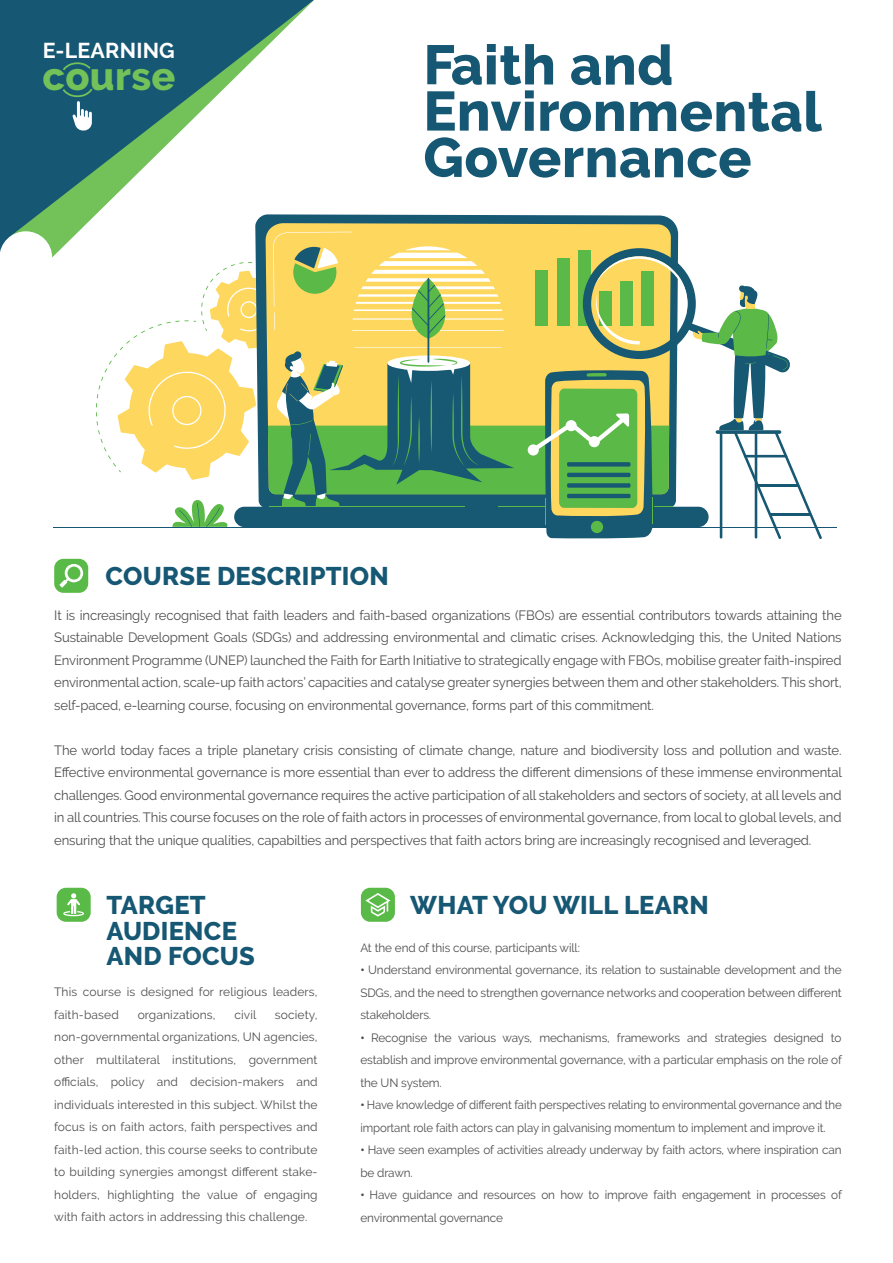
<style>
.page{position:relative;width:893px;height:1263px;background:#fff}
.page>*{position:absolute;margin:0;border:0;box-sizing:border-box;transform-origin:0 0}
.t1{font:800 55.35px/46.3px "Raleway";letter-spacing:.01em;color:#165773}
.t2{font:800 39.6px "Raleway";letter-spacing:.01em;color:#73c159}
.t3{font:800 25.5px/25.5px "Raleway";letter-spacing:.01em;color:#165773}
.t4{font:700 21.45px "Raleway";letter-spacing:.01em;color:#fff}
.t5{font:13.5px/22.5px "Raleway";letter-spacing:-.01em;color:#4e4e4e;text-align:justify}
.t6{font:12px/22.5px "Raleway";letter-spacing:-.01em;color:#4e4e4e;text-align:justify}
.t7{font:12px/22.5px "Raleway";letter-spacing:-.01em;color:#4e4e4e;scale:.95 1}
.t8{font:12px/22.5px "Raleway";letter-spacing:.01em;color:#4e4e4e}
.s1{font-weight:800}
</style>
<div class="page">
<hr style="left:53px;top:527px;width:784px;height:1px;background:#165773">
<div style="left:57px;top:888px;width:34px;height:34px;background:#5aba47;border-radius:9px"></div>
<svg style="left:63px;top:893px;width:21px;height:23px"></svg>
<div style="left:361px;top:888px;width:34px;height:34px;background:#5aba47;border-radius:9px"></div>
<svg style="left:365px;top:893px;width:25px;height:23px"></svg>
<div style="left:54px;top:559px;width:34px;height:34px;background:#5aba47;border-radius:9px"></div>
<svg style="left:59px;top:564px;width:24px;height:24px"></svg>
<svg style="left:340px;top:214px;width:338px;height:18px;background:#386f86"></svg>
<svg style="left:340px;top:223px;width:331px;height:9px;background:#e5c961"></svg>
<svg style="left:96px;top:232px;width:726px;height:307px"></svg>
<svg style="left:52px;top:214px;width:288px;height:60px"></svg>
<svg style="left:0;top:0;width:314px;height:257px"></svg>
<div style="left:0;top:231px;width:52px;height:53px;background:#fff;border-radius:50%"></div>
<svg style="left:61px;top:61px;width:33px;height:70px;background:#3a7384"></svg>
<h3 class="t4" style="left:43px;top:38px;width:133px">E-LEARNING</h3>
<h2 class="t2" style="left:43px;top:54px;width:134px">course</h2>
<h1 class="t1" style="left:423px;top:42px;width:400px">Faith and<br>Environmental<br>Governance</h1>
<h3 class="t3" style="left:106px;top:564px;width:285px">COURSE DESCRIPTION</h3>
<p class="t5" style="left:54px;top:604px;width:789px">It is increasingly recognised that faith leaders and faith-based organizations (FBOs) are essential contributors towards attaining the Sustainable Development Goals (SDGs) and addressing environmental and climatic crises. Acknowledging this, the United Nations Environment Programme (UNEP) launched the Faith for Earth Initiative to strategically engage with FBOs, mobilise greater faith-inspired environmental action, scale-up faith actors’ capacities and catalyse greater synergies between them and other stakeholders. This short, self-paced, e-learning course, focusing on environmental governance, forms part of this commitment.</p>
<p class="t5" style="left:54px;top:739px;width:789px">The world today faces a triple planetary crisis consisting of climate change, nature and biodiversity loss and pollution and waste.<br>Effective environmental governance is more essential than ever to address the different dimensions of these immense environmental challenges. Good environmental governance requires the active participation of all stakeholders and sectors of society, at all levels and in all countries. This course focuses on the role of faith actors in processes of environmental governance, from local to global levels, and ensuring that the unique qualities, capabilties and perspectives that faith actors bring are increasingly recognised and leveraged.</p>
<h3 class="t3" style="left:106px;top:893px;width:150px">TARGET<br>AUDIENCE<br>AND FOCUS</h3>
<p class="t8" style="left:54px;top:981px;width:265px">This course is designed for religious leaders, faith-based</p>
<p class="t6" style="left:54px;top:1003px;width:265px;text-indent:221px">society, non-governmental organizations, UN agencies, other multilateral institutions, government officials, policy and decision-makers and individuals interested in this subject. Whilst the focus is on faith actors, faith perspectives and faith-led action, this course seeks to contribute to building synergies amongst different stake&shy;holders, highlighting the value of engaging with faith actors in addressing this challenge.</p>
<p class="t8" style="left:138px;top:1003px;width:79px">organizations,</p>
<p class="t6" style="left:234px;top:1003px;width:23px">civil</p>
<h3 class="t3" style="left:410px;top:893px;width:300px">WHAT YOU WILL LEARN</h3>
<p class="t6" style="left:360px;top:936px;width:221px">At the end of this course, participants will:</p>
<p class="t6" style="left:360px;top:959px;width:483px"><span class="s1">•</span> Understand environmental governance, its relation to sustainable development and the SDGs, and the need to strengthen governance networks and cooperation between different stakeholders.</p>
<p class="t6" style="left:360px;top:1026px;width:483px"><span class="s1">•</span> Recognise the various ways, mechanisms, frameworks and strategies designed to establish and improve environmental governance, with a particular emphasis on the role of the UN system.</p>
<p class="t7" style="left:360px;top:1094px;width:508px"><span class="s1">•</span> Have knowledge of different faith perspectives relating to environmental governance and the important role faith actors can play in galvanising momentum to implement and improve it.</p>
<p class="t6" style="left:360px;top:1139px;width:483px"><span class="s1">•</span> Have seen examples of activities already underway by faith actors, where inspiration can be drawn.</p>
<p class="t6" style="left:360px;top:1184px;width:483px"><span class="s1">•</span> Have guidance and resources on how to improve faith engagement in processes of environmental governance</p>
</div>
